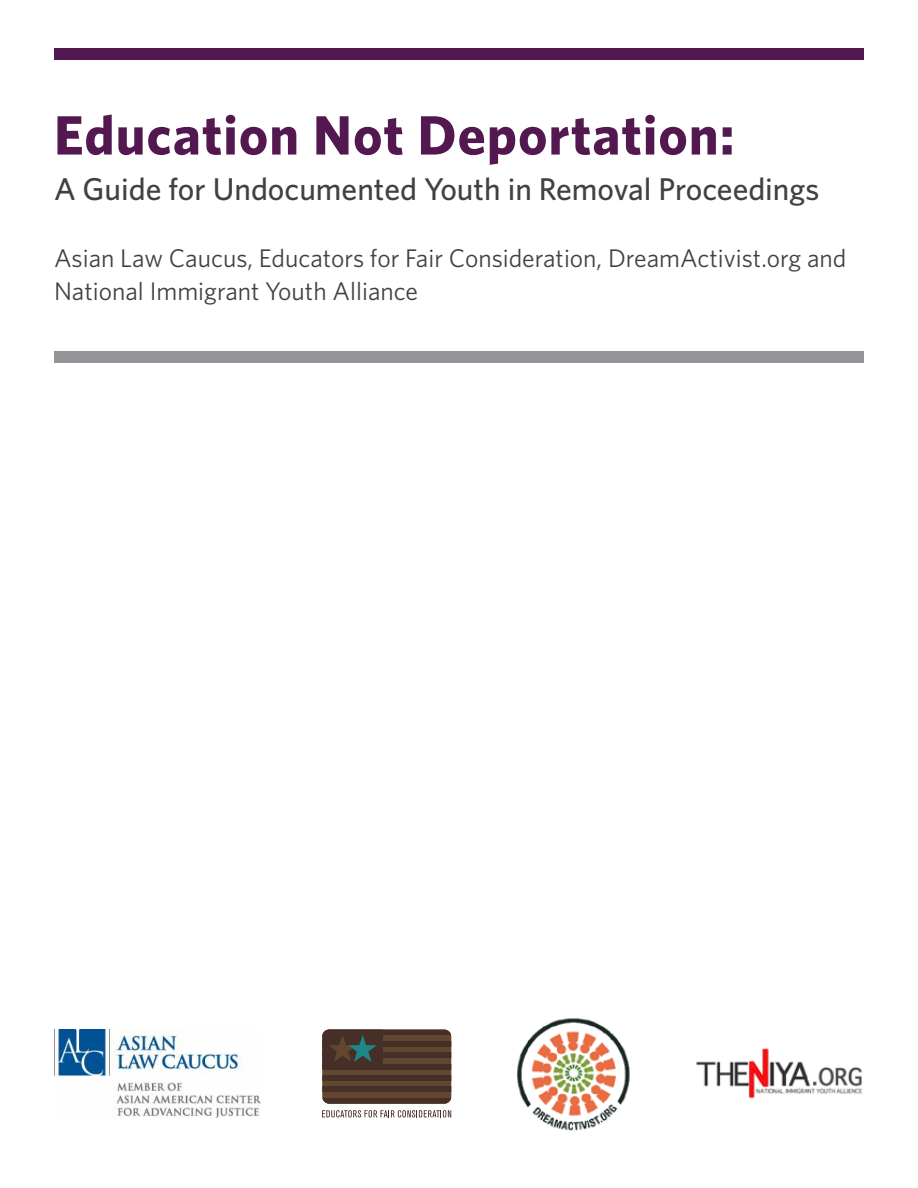
<style>
.page{position:relative;width:918px;height:1188px;background:#fff}
.page>*{position:absolute;margin:0;border:0;box-sizing:border-box;transform-origin:0 0}
.t1{font:700 55.5px "Whitney HTF";letter-spacing:.02em;color:#541850}
.t2{font:500 31.5px "Whitney HTF";color:#414042}
.t3{font:25.5px/33px "Whitney HTF";color:#414042}
</style>
<div class="page">
<div style="left:54px;top:48px;width:810px;height:12px;background:#541850"></div>
<div style="left:54px;top:351px;width:810px;height:12px;background:#939598"></div>
<div style="left:322px;top:1030px;width:129px;height:74px;background:#624630;border-radius:7px"></div>
<div style="left:322px;top:1030px;width:129px;height:5px;background:#462f27"></div>
<div style="left:322px;top:1041px;width:129px;height:6px;background:#462f27"></div>
<div style="left:322px;top:1052px;width:129px;height:6px;background:#462f27"></div>
<div style="left:322px;top:1064px;width:129px;height:5px;background:#462f27"></div>
<div style="left:322px;top:1075px;width:129px;height:6px;background:#462f27"></div>
<div style="left:322px;top:1087px;width:129px;height:5px;background:#462f27"></div>
<div style="left:322px;top:1098px;width:129px;height:6px;background:#462f27"></div>
<div style="left:322px;top:1030px;width:61px;height:39px;background:#462f27"></div>
<svg style="left:329px;top:1035px;width:48px;height:27px"></svg>
<svg style="left:322px;top:1110px;width:129px;height:7px"></svg>
<img style="left:517px;top:1018px;width:113px;height:113px">
<img style="left:696px;top:1048px;width:166px;height:51px">
<img style="left:54px;top:1029px;width:207px;height:89px">
<h1 class="t1" style="left:54px;top:102px;width:682px">Education Not Deportation:</h1>
<p class="t2" style="left:54px;top:170px;width:767px">A Guide for Undocumented Youth in Removal Proceedings</p>
<p class="t3" style="left:54px;top:241px;width:794px">Asian Law Caucus, Educators for Fair Consideration, DreamActivist.org and<br>National Immigrant Youth Alliance</p>
</div>
